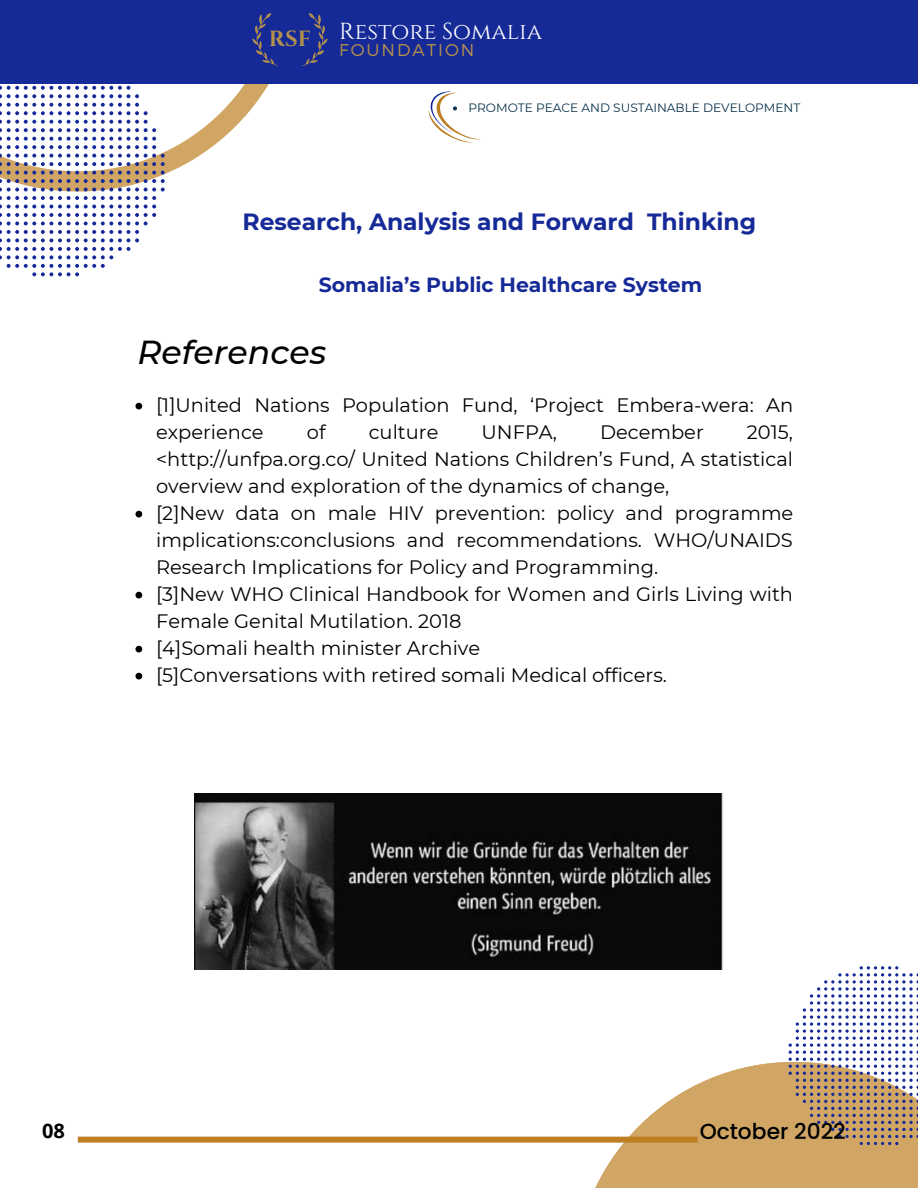
<style>
.page{position:relative;width:918px;height:1188px;background:#fff}
.page>*{position:absolute;margin:0;border:0;box-sizing:border-box;transform-origin:0 0}
.t1{font:italic 500 33.15px "Montserrat";color:#000}
.t2{font:700 23.4px "Montserrat";color:#162a97}
.t3{font:23.1px "Cinzel";color:#fff}
.t4{font:500 21.75px "Poppins";color:#000}
.t5{font:700 20.4px "Montserrat";color:#162a97}
.t6{font:700 20.1px "Open Sans";color:#000}
.t7{font:19.5px/27px "Montserrat";color:#000}
.t8{font:300 16.95px "Montserrat";letter-spacing:.115em;color:#b4914c}
.t9{font:12.15px "Montserrat";color:#08324c}
</style>
<div class="page">
<svg style="left:574px;top:966px;width:344px;height:222px"></svg>
<svg style="left:165px;top:83px;width:136px;height:91px"></svg>
<svg style="left:0;top:83px;width:165px;height:193px"></svg>
<div style="left:78px;top:1137px;width:620px;height:6px;background:#bd7f22"></div>
<div style="left:0;top:0;width:918px;height:83px;background:#162a97"></div>
<svg style="left:252px;top:13px;width:26px;height:53px"></svg>
<svg style="left:302px;top:13px;width:26px;height:53px"></svg>
<img style="left:195px;top:794px;width:529px;height:175px">
<svg style="left:135px;top:403px;width:7px;height:7px"></svg>
<svg style="left:135px;top:511px;width:7px;height:7px"></svg>
<svg style="left:135px;top:592px;width:7px;height:6px"></svg>
<svg style="left:135px;top:646px;width:7px;height:6px"></svg>
<svg style="left:135px;top:673px;width:7px;height:7px"></svg>
<svg style="left:428px;top:91px;width:54px;height:52px"></svg>
<p class="t3" style="left:269px;top:17px;width:275px"><sub>RSF</sub> Restore Somalia</p>
<p class="t8" style="left:339px;top:39px;width:137px">FOUNDATION</p>
<p class="t9" style="left:469px;top:101px;width:333px">PROMOTE PEACE AND SUSTAINABLE DEVELOPMENT</p>
<p class="t2" style="left:242px;top:207px;width:515px">Research, Analysis and Forward Thinking</p>
<p class="t5" style="left:319px;top:272px;width:385px">Somalia’s Public Healthcare System</p>
<h1 class="t1" style="left:137px;top:332px;width:190px">References</h1>
<p class="t7" style="left:156px;top:391px;width:639px">[1]United Nations Population Fund, ‘Project Embera-wera: An experience</p>
<p class="t7" style="left:307px;top:418px;width:20px">of</p>
<p class="t7" style="left:369px;top:418px;width:71px">culture</p>
<p class="t7" style="left:482px;top:418px;width:77px">UNFPA,</p>
<p class="t7" style="left:600px;top:418px;width:105px">December</p>
<p class="t7" style="left:156px;top:418px;width:639px;text-indent:591px">2015, &lt;http://unfpa.org.co/ United Nations Children’s Fund, A statistical overview and exploration of the dynamics of change,<br>[2]New data on male HIV prevention: policy and programme implications:conclusions and recommendations. WHO/UNAIDS Research Implications for Policy and Programming.<br>[3]New WHO Clinical Handbook for Women and Girls Living with Female Genital Mutilation. 2018<br>[4]Somali health minister Archive<br>[5]Conversations with retired somali Medical officers.</p>
<p class="t6" style="left:42px;top:1116px;width:24px">08</p>
<p class="t4" style="left:700px;top:1116px;width:148px">October 2022</p>
</div>
